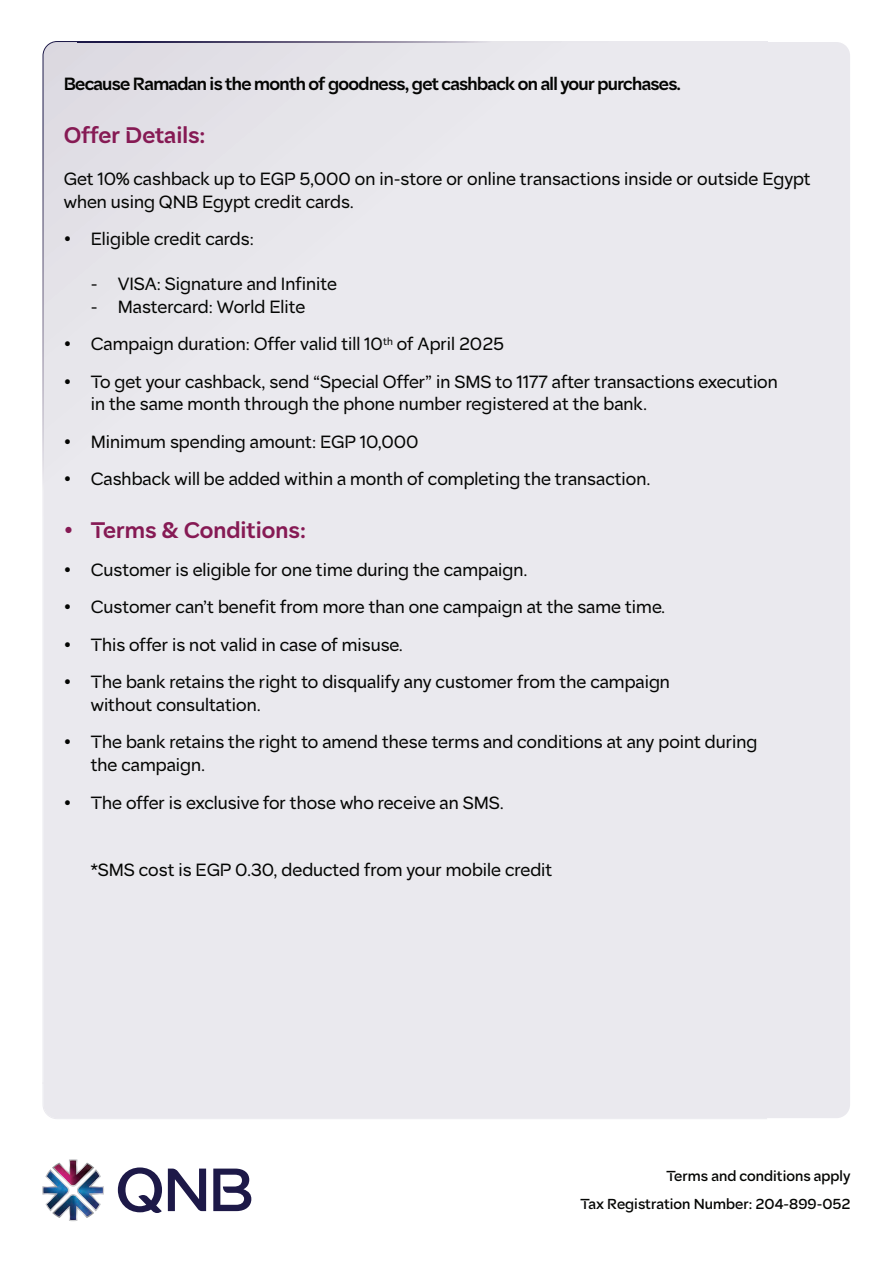
<style>
.page{position:relative;width:893px;height:1263px;background:#fff}
.page>*{position:absolute;margin:0;border:0;box-sizing:border-box;transform-origin:0 0}
.t1{font:600 21px "QNB Sans EN";color:#861a54}
.t2{font:21px "Symbol";color:#861a54}
.t3{font:16.5px/22.5px "QNB Sans EN";color:#040503}
.t4{font:600 16.5px "QNB Sans EN";letter-spacing:-.04em;color:#040503}
.t5{font:16.5px "Symbol";color:#040503}
.t6{font:500 13.5px/27.8px "QNB Sans EN";color:#040503;text-align:right}
.t7{font:9.6px "QNB Sans EN";color:#040503}
</style>
<div class="page">
<div style="left:79px;top:41px;width:771px;height:1077px;background:#eae9ee"></div>
<div style="left:43px;top:1082px;width:724px;height:37px;background:#eae9ee"></div>
<img style="left:43px;top:41px;width:36px;height:1043px">
<img style="left:78px;top:41px;width:689px;height:1px">
<svg style="left:118px;top:1167px;width:133px;height:46px"></svg>
<svg style="left:42px;top:1159px;width:62px;height:62px"></svg>
<img style="left:43px;top:1160px;width:60px;height:60px">
<p class="t4" style="left:64px;top:69px;width:619px">Because Ramadan is the month of goodness, get cashback on all your purchases.</p>
<p class="t1" style="left:64px;top:117px;width:143px">Offer Details:</p>
<p class="t3" style="left:64px;top:166px;width:748px">Get 10% cashback up to EGP 5,000 on in-store or online transactions inside or outside Egypt when using QNB Egypt credit cards.</p>
<p class="t3" style="left:91px;top:226px;width:164px">Eligible credit cards:</p>
<p class="t5" style="left:64px;top:231px;width:9px">•</p>
<p class="t3" style="left:91px;top:271px;width:8px">-</p>
<p class="t3" style="left:118px;top:271px;width:221px">VISA: Signature and Infinite</p>
<p class="t3" style="left:91px;top:293px;width:8px">-</p>
<p class="t3" style="left:118px;top:293px;width:189px">Mastercard: World Elite</p>
<p class="t5" style="left:64px;top:336px;width:9px">•</p>
<p class="t3" style="left:397px;top:331px;width:108px">of April 2025</p>
<p class="t3" style="left:91px;top:331px;width:294px">Campaign duration: Offer valid till 10</p>
<p class="t7" style="left:383px;top:332px;width:11px">th</p>
<p class="t5" style="left:64px;top:374px;width:9px">•</p>
<p class="t3" style="left:91px;top:368px;width:688px">To get your cashback, send “Special Offer” in SMS to 1177 after transactions execution</p>
<p class="t5" style="left:64px;top:434px;width:9px">•</p>
<p class="t3" style="left:91px;top:391px;width:558px">in the same month through the phone number registered at the bank.</p>
<p class="t3" style="left:91px;top:428px;width:329px">Minimum spending amount: EGP 10,000</p>
<p class="t5" style="left:64px;top:471px;width:9px">•</p>
<p class="t3" style="left:91px;top:466px;width:561px">Cashback will be added within a month of completing the transaction.</p>
<p class="t2" style="left:64px;top:521px;width:11px">•</p>
<p class="t1" style="left:91px;top:512px;width:217px">Terms &amp; Conditions:</p>
<p class="t5" style="left:64px;top:562px;width:9px">•</p>
<p class="t3" style="left:91px;top:557px;width:438px">Customer is eligible for one time during the campaign.</p>
<p class="t5" style="left:64px;top:600px;width:9px">•</p>
<p class="t3" style="left:91px;top:594px;width:576px">Customer can t’ benefit from more than one campaign at the same time.</p>
<p class="t5" style="left:64px;top:637px;width:9px">•</p>
<p class="t3" style="left:91px;top:632px;width:314px">This offer is not valid in case of misuse.</p>
<p class="t5" style="left:64px;top:675px;width:9px">•</p>
<p class="t3" style="left:91px;top:669px;width:581px">The bank retains the right to disqualify any customer from the campaign</p>
<p class="t5" style="left:64px;top:735px;width:9px">•</p>
<p class="t3" style="left:91px;top:692px;width:171px">without consultation.</p>
<p class="t3" style="left:91px;top:729px;width:668px">The bank retains the right to amend these terms and conditions at any point during</p>
<p class="t5" style="left:64px;top:795px;width:9px">•</p>
<p class="t3" style="left:91px;top:752px;width:116px">the campaign.</p>
<p class="t3" style="left:91px;top:789px;width:415px">The offer is exclusive for those who receive an SMS.</p>
<p class="t3" style="left:91px;top:857px;width:463px">*SMS cost is EGP 0.30, deducted from your mobile credit</p>
<p class="t6" style="left:580px;top:1161px;width:271px">Terms and conditions apply<br>Tax Registration Number: 204-899-052</p>
</div>
